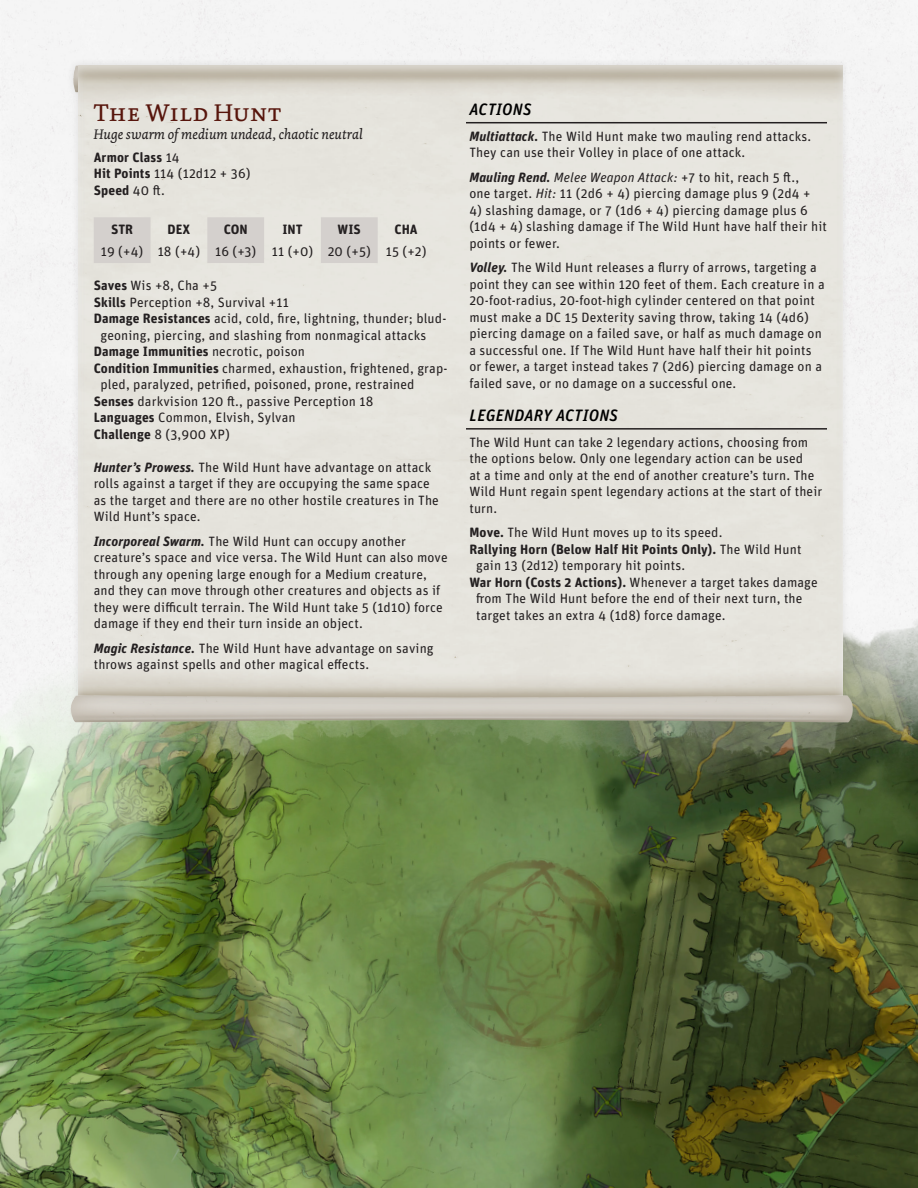
<style>
.page{position:relative;width:918px;height:1188px;background:#fff}
.page>*{position:absolute;margin:0;border:0;box-sizing:border-box;transform-origin:0 0}
.Item_Name{font:25.5px "Dolly Pro Regular Small Caps";color:#57150c}
.t1{font:italic 500 16.5px "Unit Rounded Pro";letter-spacing:.02em;color:#000}
.Item_Meta{font:italic 14.7px "Dolly Pro";color:#231f20}
.Item_Description_-_F{font:13.5px/16.5px "Unit Rounded Pro";letter-spacing:.01em;color:#231f20}
.Statblock_Paragraph{font:13.5px/16.5px "Unit Rounded Pro";letter-spacing:.01em;color:#231f20}
.Statblock_Indented_P{font:13.5px/16.5px "Unit Rounded Pro";letter-spacing:.01em;color:#231f20}
.Item_Description_-_F-2{font:700 13.5px "Unit Rounded Pro";letter-spacing:.01em;color:#231f20}
.Item_Meta-2{font:13.5px "Unit Rounded Pro";letter-spacing:.01em;color:#231f20}
.s1{font-weight:400}
.s2{font-weight:700}
.s3{font-weight:700;font-style:italic}
.s4{font-style:italic}
</style>
<div class="page">
<img style="left:0;top:0;width:918px;height:1188px">
<div style="left:66px;top:57px;width:784px;height:660px;background:#f1f1f1"></div>
<div style="left:70px;top:60px;width:384px;height:39px;background:#fff;opacity:.4"></div>
<div style="left:78px;top:63px;width:765px;height:648px;background:#e6e4dd"></div>
<svg style="left:94px;top:217px;width:284px;height:46px"></svg>
<hr style="left:466px;top:122px;width:361px;height:1px;background:#231f20">
<hr style="left:466px;top:428px;width:361px;height:2px;background:#231f20">
<div style="left:63px;top:690px;width:797px;height:39px;background:#fff;opacity:.4"></div>
<p class="Item_Name" style="left:94px;top:96px;width:189px">The Wild Hunt</p>
<p class="Item_Meta" style="left:94px;top:124px;width:271px">Huge swarm of medium undead, chaotic neutral</p>
<p class="Item_Description_-_F-2" style="left:94px;top:147px;width:87px">Armor Class <span class="s1">14</span></p>
<p class="Item_Description_-_F" style="left:94px;top:165px;width:158px"><span class="s2">Hit Points</span> 114 (12d12 + 36)</p>
<p class="Item_Description_-_F-2" style="left:94px;top:180px;width:72px">Speed <span class="s1">40 ft.</span></p>
<p class="Item_Description_-_F-2" style="left:111px;top:220px;width:23px">STR</p>
<p class="Item_Description_-_F-2" style="left:168px;top:220px;width:24px">DEX</p>
<p class="Item_Description_-_F-2" style="left:224px;top:220px;width:26px">CON</p>
<p class="Item_Description_-_F-2" style="left:282px;top:220px;width:22px">INT</p>
<p class="Item_Description_-_F-2" style="left:338px;top:220px;width:25px">WIS</p>
<p class="Item_Description_-_F-2" style="left:394px;top:220px;width:25px">CHA</p>
<p class="Item_Description_-_F" style="left:101px;top:243px;width:44px">19 (+4)</p>
<p class="Item_Meta-2" style="left:158px;top:242px;width:44px">18 (+4)</p>
<p class="Item_Meta-2" style="left:215px;top:242px;width:43px">16 (+3)</p>
<p class="Item_Meta-2" style="left:272px;top:242px;width:43px">11 (+0)</p>
<p class="Item_Meta-2" style="left:328px;top:242px;width:45px">20 (+5)</p>
<p class="Item_Meta-2" style="left:386px;top:242px;width:42px">15 (+2)</p>
<p class="Item_Description_-_F" style="left:94px;top:276px;width:125px"><span class="s2">Saves</span> Wis +8, Cha +5</p>
<p class="Item_Description_-_F" style="left:94px;top:293px;width:197px"><span class="s2">Skills</span> Perception +8, Survival +11</p>
<p class="Statblock_Indented_P" style="left:101px;top:309px;width:347px;text-indent:-7px"><span class="s2">Damage Resistances</span> acid, cold, fire, lightning, thunder; blud&shy;geoning, piercing, and slashing from nonmagical attacks</p>
<p class="Item_Description_-_F-2" style="left:94px;top:342px;width:213px">Damage Immunities <span class="s1">necrotic, poison</span></p>
<p class="Statblock_Indented_P" style="left:101px;top:359px;width:349px;text-indent:-7px"><span class="s2">Condition Immunities</span> charmed, exhaustion, frightened, grap&shy;pled, paralyzed, petrified, poisoned, prone, restrained</p>
<p class="Item_Description_-_F" style="left:94px;top:392px;width:281px"><span class="s2">Senses</span> darkvision 120 ft., passive Perception 18</p>
<p class="Item_Description_-_F" style="left:94px;top:408px;width:203px"><span class="s2">Languages</span> Common, Elvish, Sylvan</p>
<p class="Item_Description_-_F" style="left:94px;top:425px;width:138px"><span class="s2">Challenge</span> 8 (3,900 XP)</p>
<p class="Statblock_Paragraph" style="left:94px;top:458px;width:347px"><span class="s3">Hunter’s Prowess.</span> The Wild Hunt have advantage on attack rolls against a target if they are occupying the same space as the target and there are no other hostile creatures in The Wild Hunt’s space.</p>
<p class="Statblock_Paragraph" style="left:94px;top:532px;width:356px"><span class="s3">Incorporeal Swarm.</span> The Wild Hunt can occupy another creature’s space and vice versa. The Wild Hunt can also move through any opening large enough for a Medium creature, and they can move through other creatures and objects as if they were difficult terrain. The Wild Hunt take 5 (1d10) force damage if they end their turn inside an object.</p>
<p class="Statblock_Paragraph" style="left:94px;top:639px;width:342px"><span class="s3">Magic Resistance.</span> The Wild Hunt have advantage on saving throws against spells and other magical effects.</p>
<p class="t1" style="left:469px;top:98px;width:63px">ACTIONS</p>
<p class="Item_Description_-_F" style="left:469px;top:127px;width:343px"><span class="s3">Multiattack.</span> The Wild Hunt make two mauling rend attacks.<br>They can use their Volley in place of one attack.</p>
<p class="Item_Description_-_F" style="left:469px;top:168px;width:343px"><span class="s3">Mauling Rend.</span> <span class="s4">Melee Weapon Attack:</span> +7 to hit, reach 5 ft., one target. <span class="s4">Hit:</span> 11 (2d6 + 4) piercing damage plus 9 (2d4 +</p>
<p class="Item_Description_-_F" style="left:469px;top:201px;width:359px">4) slashing damage, or 7 (1d6 + 4) piercing damage plus 6 (1d4 + 4) slashing damage if The Wild Hunt have half their hit points or fewer.</p>
<p class="Item_Description_-_F" style="left:469px;top:259px;width:357px"><span class="s3">Volley.</span> The Wild Hunt releases a flurry of arrows, targeting a point they can see within 120 feet of them. Each creature in a 20-foot-radius, 20-foot-high cylinder centered on that point must make a DC 15 Dexterity saving throw, taking 14 (4d6) piercing damage on a failed save, or half as much damage on a successful one. If The Wild Hunt have half their hit points or fewer, a target instead takes 7 (2d6) piercing damage on a failed save, or no damage on a successful one.</p>
<p class="t1" style="left:469px;top:404px;width:150px">LEGENDARY ACTIONS</p>
<p class="Item_Description_-_F" style="left:469px;top:433px;width:354px">The Wild Hunt can take 2 legendary actions, choosing from the options below. Only one legendary action can be used<br>at a time and only at the end of another creature’s turn. The Wild Hunt regain spent legendary actions at the start of their turn.</p>
<p class="Statblock_Indented_P" style="left:469px;top:524px;width:255px"><span class="s2">Move.</span> The Wild Hunt moves up to its speed.</p>
<p class="Statblock_Indented_P" style="left:476px;top:540px;width:327px;text-indent:-7px"><span class="s2">Rallying Horn (Below Half Hit Points Only).</span> The Wild Hunt gain 13 (2d12) temporary hit points.</p>
<p class="Statblock_Indented_P" style="left:476px;top:573px;width:343px;text-indent:-7px"><span class="s2">War Horn (Costs 2 Actions).</span> Whenever a target takes damage from The Wild Hunt before the end of their next turn, the target takes an extra 4 (1d8) force damage.</p>
</div>
